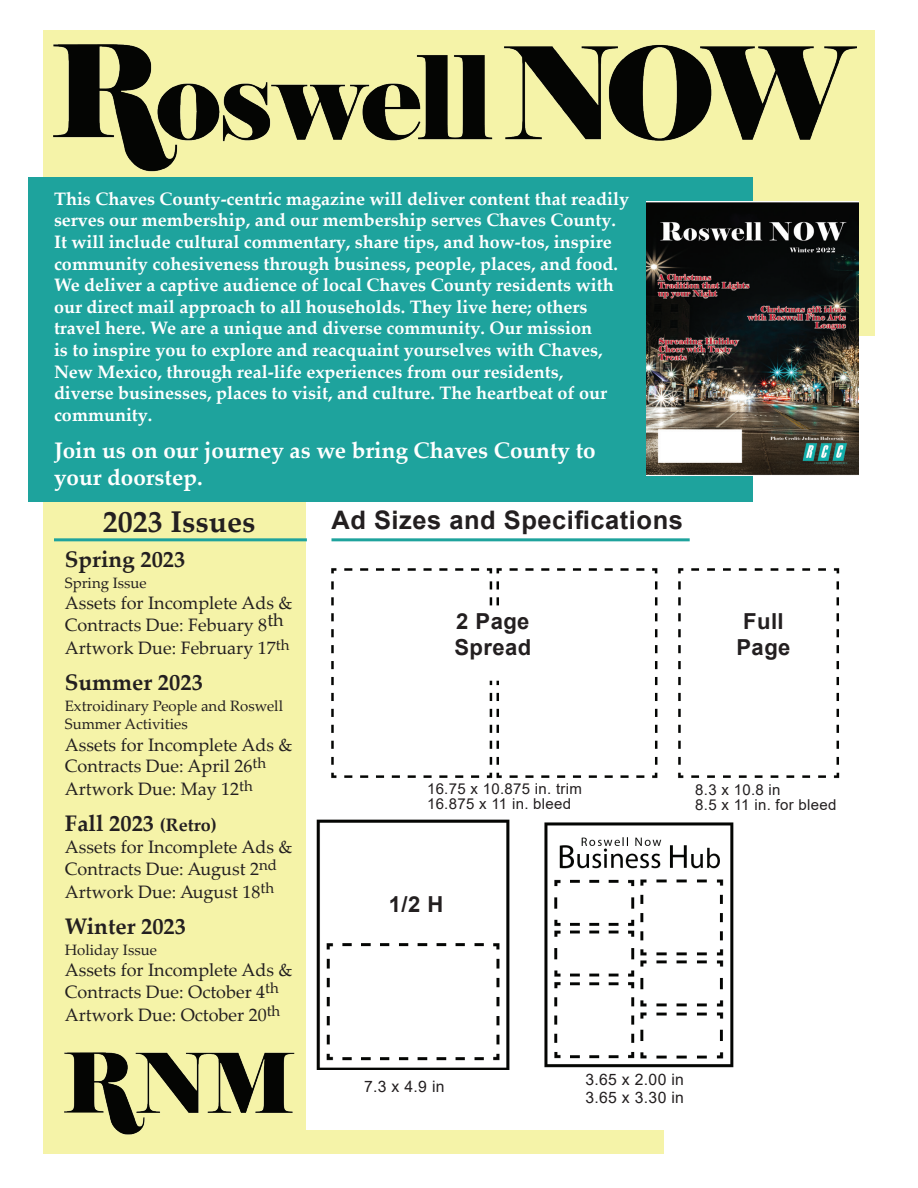
<style>
.page{position:relative;width:918px;height:1188px;background:#fff}
.page>*{position:absolute;margin:0;border:0;box-sizing:border-box;transform-origin:0 0}
._2022_issues{font:700 30px "Palatino Linotype";color:#231f20}
.ad_specs_big{font:700 25.5px "Arial";letter-spacing:.02em;color:#231f20}
.tagline{font:700 22.5px/27px "Palatino Linotype";color:#fff}
.tagline-2{font:700 22.5px "Palatino Linotype";color:#231f20}
.ad_specs_big-2{font:700 22.05px/26.4px "Arial";letter-spacing:.02em;color:#231f20}
.body{font:700 18px/21.6px "Palatino Linotype";color:#fff}
.deadlines{font:18px/21.6px "Palatino Linotype";color:#231f20}
.ad_specs_small{font:15.75px "Arial";letter-spacing:.02em;color:#231f20}
.subtitle{font:15px/18px "Palatino Linotype";color:#231f20}
.ad_specs_small-2{font:15px "Arial";letter-spacing:.02em;color:#231f20}
.s1{font-size:18px}
</style>
<div class="page">
<div style="left:43px;top:30px;width:832px;height:306px;background:#f5f3a8"></div>
<div style="left:43px;top:479px;width:621px;height:675px;background:#f5f3a8"></div>
<div style="left:306px;top:481px;width:562px;height:649px;background:#fff"></div>
<div style="left:28px;top:177px;width:724px;height:324px;background:#1ea39d"></div>
<img style="left:544px;top:822px;width:190px;height:245px">
<img style="left:316px;top:819px;width:194px;height:251px">
<img style="left:332px;top:568px;width:508px;height:211px">
<img style="left:646px;top:201px;width:212px;height:275px">
<img style="left:54px;top:44px;width:803px;height:128px">
<hr style="left:331px;top:538px;width:359px;height:3px;background:#1ea39d">
<img style="left:65px;top:1052px;width:229px;height:83px">
<hr style="left:54px;top:538px;width:253px;height:3px;background:#1ea39d">
<p class="body" style="left:54px;top:187px;width:577px">This Chaves County-centric magazine will deliver content that readily serves our membership, and our membership serves Chaves County.<br>It will include cultural commentary, share tips, and how-tos, inspire community cohesiveness through business, people, places, and food.<br>We deliver a captive audience of local Chaves County residents with our direct mail approach to all households. They live here; others travel here. We are a unique and diverse community. Our mission<br>is to inspire you to explore and reacquaint yourselves with Chaves, New Mexico, through real-life experiences from our residents,<br>diverse businesses, places to visit, and culture. The heartbeat of our community.</p>
<p class="tagline" style="left:54px;top:436px;width:543px">Join us on our journey as we bring Chaves County to your doorstep.</p>
<p class="ad_specs_big" style="left:332px;top:502px;width:353px">Ad Sizes and Specifications</p>
<p class="_2022_issues" style="left:103px;top:501px;width:154px">2023 Issues</p>
<p class="tagline-2" style="left:65px;top:543px;width:122px">Spring 2023</p>
<p class="subtitle" style="left:65px;top:573px;width:84px">Spring Issue</p>
<p class="deadlines" style="left:65px;top:592px;width:229px">Assets for Incomplete Ads &amp;<br>Contracts Due: Febuary 8th</p>
<p class="deadlines" style="left:65px;top:636px;width:226px">Artwork Due: February 17<sup>th</sup></p>
<p class="tagline-2" style="left:65px;top:666px;width:140px">Summer 2023</p>
<p class="subtitle" style="left:65px;top:696px;width:220px">Extroidinary People and Roswell<br>Summer Activities</p>
<p class="deadlines" style="left:65px;top:733px;width:229px">Assets for Incomplete Ads &amp;<br>Contracts Due: April 26<sup>th</sup></p>
<p class="deadlines" style="left:65px;top:778px;width:190px">Artwork Due: May 12<sup>th</sup></p>
<p class="tagline-2" style="left:65px;top:808px;width:153px">Fall 2023 <span class="s1">(Retro)</span></p>
<p class="deadlines" style="left:65px;top:835px;width:229px">Assets for Incomplete Ads &amp;<br>Contracts Due: August 2<sup>nd</sup></p>
<p class="deadlines" style="left:65px;top:880px;width:211px">Artwork Due: August 18<sup>th</sup></p>
<p class="tagline-2" style="left:65px;top:910px;width:123px">Winter 2023</p>
<p class="subtitle" style="left:65px;top:940px;width:94px">Holiday Issue</p>
<p class="deadlines" style="left:65px;top:959px;width:229px">Assets for Incomplete Ads &amp;<br>Contracts Due: October 4<sup>th</sup></p>
<p class="deadlines" style="left:65px;top:1003px;width:217px">Artwork Due: October 20<sup>th</sup></p>
<p class="ad_specs_big-2" style="left:454px;top:608px;width:78px">2 Page<br>Spread</p>
<p class="ad_specs_big-2" style="left:743px;top:608px;width:42px">Full</p>
<p class="ad_specs_big-2" style="left:737px;top:635px;width:56px">Page</p>
<p class="ad_specs_small-2" style="left:427px;top:778px;width:157px">16.75 x 10.875 in. trim</p>
<p class="ad_specs_small-2" style="left:427px;top:793px;width:146px">16.875 x 11 in. bleed</p>
<p class="ad_specs_small-2" style="left:695px;top:779px;width:87px">8.3 x 10.8 in</p>
<p class="ad_specs_small-2" style="left:695px;top:794px;width:143px">8.5 x 11 in. for bleed</p>
<p class="ad_specs_big-2" style="left:389px;top:892px;width:56px">1/2 H</p>
<p class="ad_specs_small" style="left:364px;top:1076px;width:82px">7.3 x 4.9 in</p>
<p class="ad_specs_small" style="left:585px;top:1069px;width:100px">3.65 x 2.00 in</p>
<p class="ad_specs_small" style="left:585px;top:1086px;width:100px">3.65 x 3.30 in</p>
</div>
